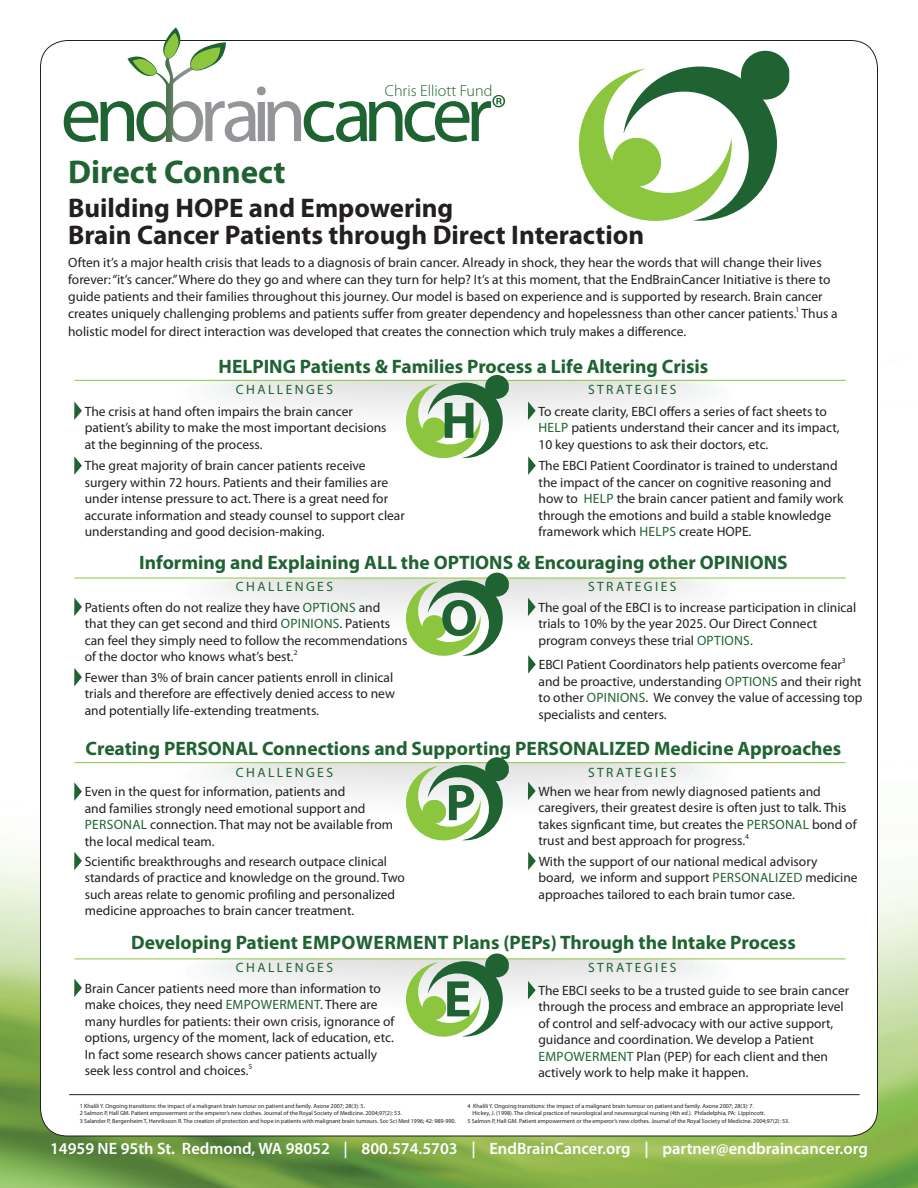
<style>
.page{position:relative;width:918px;height:1188px;background:#fff}
.page>*{position:absolute;margin:0;border:0;box-sizing:border-box;transform-origin:0 0}
.t1{font:700 51.9px "Myriad Pro";color:#206332}
.t2{font:700 33px "Myriad Pro";color:#206332}
.t3{font:700 27px/27px "Myriad Pro";color:#231f20}
.t4{font:700 19.5px "Myriad Pro";color:#206332}
.t5{font:600 16.5px "Myriad Pro";color:#fff}
.t6{font:300 16.05px "Myriad Pro";color:#1e6332}
.t7{font:13.5px/16.5px "Myriad Pro";color:#231f20}
.t8{font:13.5px "Myriad Pro";letter-spacing:.18em;color:#206332}
.t9{font:6px/7.5px "Myriad Pro";color:#231f20}
.s1{color:#206332}
</style>
<div class="page">
<img style="left:0;top:856px;width:918px;height:332px">
<div style="left:40px;top:40px;width:838px;height:1096px;background:#fff;border-radius:27px"></div>
<hr style="left:75px;top:578px;width:771px;height:1px;background:#8bc63e">
<hr style="left:75px;top:959px;width:771px;height:1px;background:#8bc63e">
<svg style="left:64px;top:27px;width:441px;height:115px"></svg>
<svg style="left:579px;top:51px;width:210px;height:170px"></svg>
<svg style="left:74px;top:598px;width:8px;height:18px"></svg>
<svg style="left:74px;top:668px;width:8px;height:18px"></svg>
<svg style="left:173px;top:573px;width:567px;height:101px"></svg>
<hr style="left:75px;top:762px;width:771px;height:1px;background:#8bc63e">
<svg style="left:74px;top:782px;width:8px;height:19px"></svg>
<svg style="left:74px;top:852px;width:8px;height:18px"></svg>
<svg style="left:173px;top:757px;width:567px;height:83px"></svg>
<svg style="left:528px;top:852px;width:8px;height:18px"></svg>
<svg style="left:74px;top:979px;width:8px;height:18px"></svg>
<svg style="left:173px;top:953px;width:567px;height:84px"></svg>
<hr style="left:69px;top:1094px;width:791px;height:1px;background:#231f20">
<hr style="left:75px;top:380px;width:771px;height:1px;background:#8bc63e">
<svg style="left:74px;top:402px;width:8px;height:18px"></svg>
<svg style="left:74px;top:456px;width:8px;height:19px"></svg>
<svg style="left:173px;top:375px;width:567px;height:100px"></svg>
<p class="t6" style="left:385px;top:82px;width:109px">Chris Elliott Fund</p>
<h2 class="t2" style="left:68px;top:151px;width:219px">Direct Connect</h2>
<h3 class="t3" style="left:68px;top:194px;width:578px">Building HOPE and Empowering<br>Brain Cancer Patients through Direct Interaction</h3>
<p class="t7" style="left:68px;top:253px;width:771px;line-height:17.2px">Often it’s a major health crisis that leads to a diagnosis of brain cancer. Already in shock, they hear the words that will change their lives forever: “it’s cancer.” Where do they go and where can they turn for help? It’s at this moment, that the EndBrainCancer Initiative is there to guide patients and their families throughout this journey. Our model is based on experience and is supported by research. Brain cancer creates uniquely challenging problems and patients suffer from greater dependency and hopelessness than other cancer patients.<sup>1</sup> Thus a holistic model for direct interaction was developed that creates the connection which truly makes a difference.</p>
<h3 class="t4" style="left:219px;top:353px;width:491px">HELPING Patients &amp; Families Process a Life Altering Crisis</h3>
<p class="t8" style="left:236px;top:381px;width:90px">Cha lle nges</p>
<p class="t8" style="left:588px;top:381px;width:38px">st rate</p>
<p class="t8" style="left:644px;top:381px;width:19px">gies</p>
<p class="t7" style="left:85px;top:403px;width:303px">The crisis at hand often impairs the brain cancer patient’s ability to make the most important decisions at the beginning of the process.</p>
<p class="t7" style="left:85px;top:457px;width:322px">The great majority of brain cancer patients receive surgery within 72 hours. Patients and their families are under intense pressure to act. There is a great need for accurate information and steady counsel to support clear understanding and good decision-making.</p>
<h1 class="t1" style="left:441px;top:387px;width:37px">H</h1>
<p class="t7" style="left:538px;top:403px;width:303px">To create clarity, EBCI offers a series of fact sheets to<br><span class="s1">HELP</span> patients understand their cancer and its impact,<br>10 key questions to ask their doctors, etc.</p>
<p class="t7" style="left:539px;top:457px;width:306px">The EBCI Patient Coordinator is trained to understand the impact of the cancer on cognitive reasoning and how to <span class="s1">HELP</span> the brain cancer patient and family work through the emotions and build a stable knowledge framework which <span class="s1">HELPS</span> create HOPE.</p>
<h3 class="t4" style="left:139px;top:550px;width:650px">Informing and Explaining ALL the OPTIONS &amp; Encouraging other OPINIONS</h3>
<p class="t8" style="left:236px;top:578px;width:90px">Cha lle nges</p>
<p class="t8" style="left:588px;top:578px;width:38px">st rate</p>
<p class="t8" style="left:644px;top:578px;width:19px">gies</p>
<p class="t7" style="left:85px;top:599px;width:324px">Patients often do not realize they have <span class="s1">OPTION S</span> and<br>that they can get second and third <span class="s1">OPIN ION S</span>. Patients can feel they simply need to follow the recommendations of the doctor who knows what’s best.<sup>2</sup></p>
<p class="t7" style="left:85px;top:669px;width:312px">Fewer than 3% of brain cancer patients enroll in clinical trials and therefore are effectively denied access to new and potentially life-extending treatments.</p>
<h1 class="t1" style="left:440px;top:584px;width:39px">O</h1>
<p class="t7" style="left:538px;top:599px;width:319px">The goal of the EBCI is to increase participation in clinical trials to 10% by the year 2025. Our Direct Connect program conveys these trial <span class="s1">OPTION S</span>.</p>
<p class="t7" style="left:539px;top:656px;width:325px">EBCI Patient Coordinators help patients overcome fear<sup>3 </sup>and be proactive, understanding <span class="s1">OPTION S</span> and their right to other <span class="s1">opi nio ns</span>. We convey the value of accessing top specialists and centers.</p>
<h3 class="t4" style="left:86px;top:736px;width:757px">Creating PERSONAL Connections and Supporting PERSONALIZED Medicine Approaches</h3>
<p class="t7" style="left:85px;top:783px;width:310px">Even in the quest for information, patients and<br>and families strongly need emotional support and <span class="s1">personal</span> connection. That may not be available from the local medical team.</p>
<p class="t8" style="left:236px;top:764px;width:90px">Cha lle nges</p>
<p class="t8" style="left:588px;top:764px;width:38px">st rate</p>
<p class="t8" style="left:644px;top:764px;width:19px">gies</p>
<h1 class="t1" style="left:446px;top:769px;width:32px">P</h1>
<p class="t7" style="left:538px;top:783px;width:320px">When we hear from newly diagnosed patients and caregivers, their greatest desire is often just to talk. This takes signficant time, but creates the <span class="s1">PERSONAL</span> bond of trust and best approach for progress.<sup>4</sup></p>
<p class="t7" style="left:539px;top:853px;width:321px">With the support of our national medical advisory<br>board, we inform and support <span class="s1">PERSONALIZED</span> medicine approaches tailored to each brain tumor case.</p>
<p class="t7" style="left:85px;top:853px;width:322px">Scientific breakthroughs and research outpace clinical standards of practice and knowledge on the ground. Two such areas relate to genomic profiling and personalized medicine approaches to brain cancer treatment.</p>
<h3 class="t4" style="left:131px;top:930px;width:197px">Developing Patient Empo</h3>
<h3 class="t4" style="left:356px;top:930px;width:31px">werment</h3>
<h3 class="t4" style="left:453px;top:930px;width:345px">Plans (PEPs) Through the Intake Process</h3>
<p class="t8" style="left:236px;top:959px;width:90px">Cha lle nges</p>
<p class="t8" style="left:588px;top:959px;width:38px">st rate</p>
<p class="t8" style="left:644px;top:959px;width:19px">gies</p>
<p class="t7" style="left:538px;top:982px;width:312px">The EBCI seeks to be a trusted guide to see brain cancer through the process and embrace an appropriate level of control and self-advocacy with our active support, guidance and coordination. We develop a Patient</p>
<p class="t8" style="left:539px;top:1048px;width:28px">Empowe</p>
<h1 class="t1" style="left:444px;top:965px;width:29px">E</h1>
<p class="t7" style="left:85px;top:980px;width:298px">Brain Cancer patients need more than information to make choices, they need <span class="s1">empowe</span></p>
<p class="t7" style="left:85px;top:996px;width:311px;text-indent:195px"><span class="s1">rment</span>. There are many hurdles for patients: their own crisis, ignorance of options, urgency of the moment, lack of education, etc.<br>In fact some research shows cancer patients actually seek less control and choices.<sup>5</sup></p>
<p class="t7" style="left:538px;top:1048px;width:291px;text-indent:54px"><span class="s1">rment</span> Plan (PEP) for each client and then actively work to help make it happen.</p>
<p class="t9" style="left:468px;top:1102px;width:288px">4 Khalili Y. Ongoing transitions: the impact of a malignant brain tumour on patient and family. Axone 2007; 28(3): 7.</p>
<p class="t9" style="left:473px;top:1109px;width:294px">Hickey, J. (1998). The clinical practice of neurological and neurosurgical nursing (4th ed.). Philadelphia, PA: Lippincott.</p>
<p class="t9" style="left:468px;top:1117px;width:323px">5 Salmon P, Hall GM. Patient empowerment or the emperor’s new clothes. Journal of the Royal Society of Medicine. 2004;97(2): 53.</p>
<p class="t9" style="left:80px;top:1102px;width:378px">1 Khalili Y. Ongoing transitions: the impact of a malignant brain tumour on patient and family. Axone 2007; 28(3): 5.<br>2 Salmon P, Hall GM. Patient empowerment or the emperor’s new clothes. Journal of the Royal Society of Medicine. 2004;97(2): 53.<br>3 Salander P, Bergenheim T, Henriksson R. The creation of protection and hope in patients with malignant brain tumours. Soc Sci Med 1996; 42: 989-990.</p>
<p class="t5" style="left:50px;top:1138px;width:820px">14959 NE 95th St. Redmond, WA 98052 | 800.574.5703 | EndBrainCancer.org | partner@endbraincancer.org</p>
</div>
